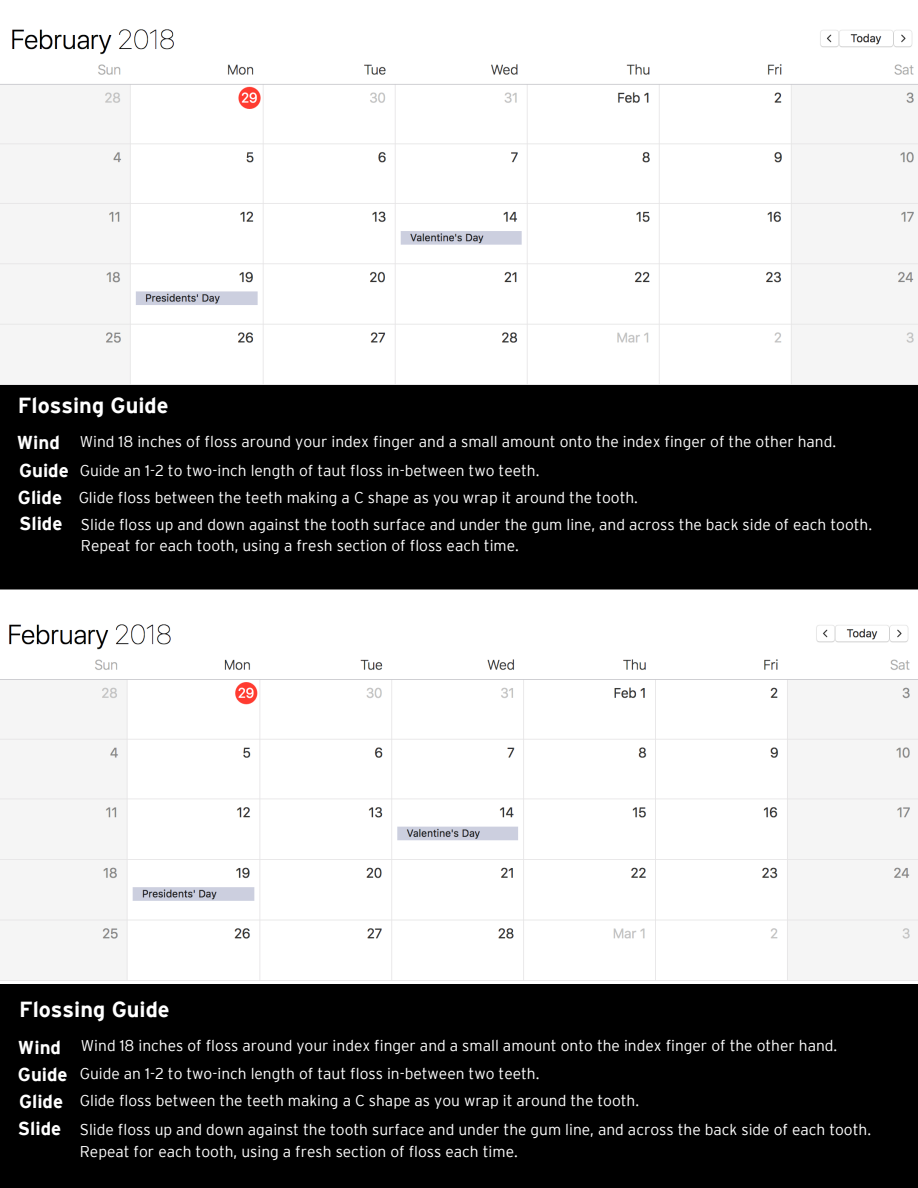
<style>
.page{position:relative;width:918px;height:1188px;background:#fff}
.page>*{position:absolute;margin:0;border:0;box-sizing:border-box;transform-origin:0 0}
.t1{font:700 21.75px "Interstate";color:#fff}
.t2{font:700 18.75px/27px "Interstate";color:#fff}
.t3{font:300 15.6px/27.6px "Interstate";color:#fff}
.s1{font-weight:700;font-size:18.75px}
</style>
<div class="page">
<div style="left:0;top:385px;width:918px;height:205px;background:#000"></div>
<img style="left:0;top:29px;width:918px;height:356px">
<div style="left:0;top:984px;width:918px;height:204px;background:#000"></div>
<img style="left:0;top:624px;width:918px;height:357px">
<h1 class="t1" style="left:18px;top:397px;width:152px">Flossing Guide</h1>
<p class="t3" style="left:17px;top:428px;width:821px;line-height:29.2px"><span class="s1">Wind</span> Wind 18 inches of floss around your index finger and a small amount onto the index finger of the other hand.<br><span class="s1">Guide</span> Guide an 1-2 to two-inch length of taut floss in-between two teeth.</p>
<p class="t3" style="left:18px;top:485px;width:856px;line-height:27px"><span class="s1">Glide</span> Glide floss between the teeth making a C shape as you wrap it around the tooth.<br><span class="s1">Slide</span> Slide floss up and down against the tooth surface and under the gum line, and across the back side of each tooth.</p>
<p class="t3" style="left:81px;top:533px;width:439px">Repeat for each tooth, using a fresh section of floss each time.</p>
<h1 class="t1" style="left:19px;top:1001px;width:152px">Flossing Guide</h1>
<p class="t3" style="left:80px;top:1033px;width:759px;text-indent:-62px"><span class="s1">Wind</span> Wind 18 inches of floss around your index finger and a small amount onto the index finger of the other hand.<br>Guide an 1-2 to two-inch length of taut floss in-between two teeth.<br>Glide floss between the teeth making a C shape as you wrap it around the tooth.</p>
<p class="t2" style="left:18px;top:1063px;width:51px">Guide<br>Glide</p>
<p class="t3" style="left:80px;top:1120px;width:793px;line-height:21.3px;text-indent:-62px"><span class="s1">Slide</span> Slide floss up and down against the tooth surface and under the gum line, and across the back side of each tooth.<br>Repeat for each tooth, using a fresh section of floss each time.</p>
</div>
